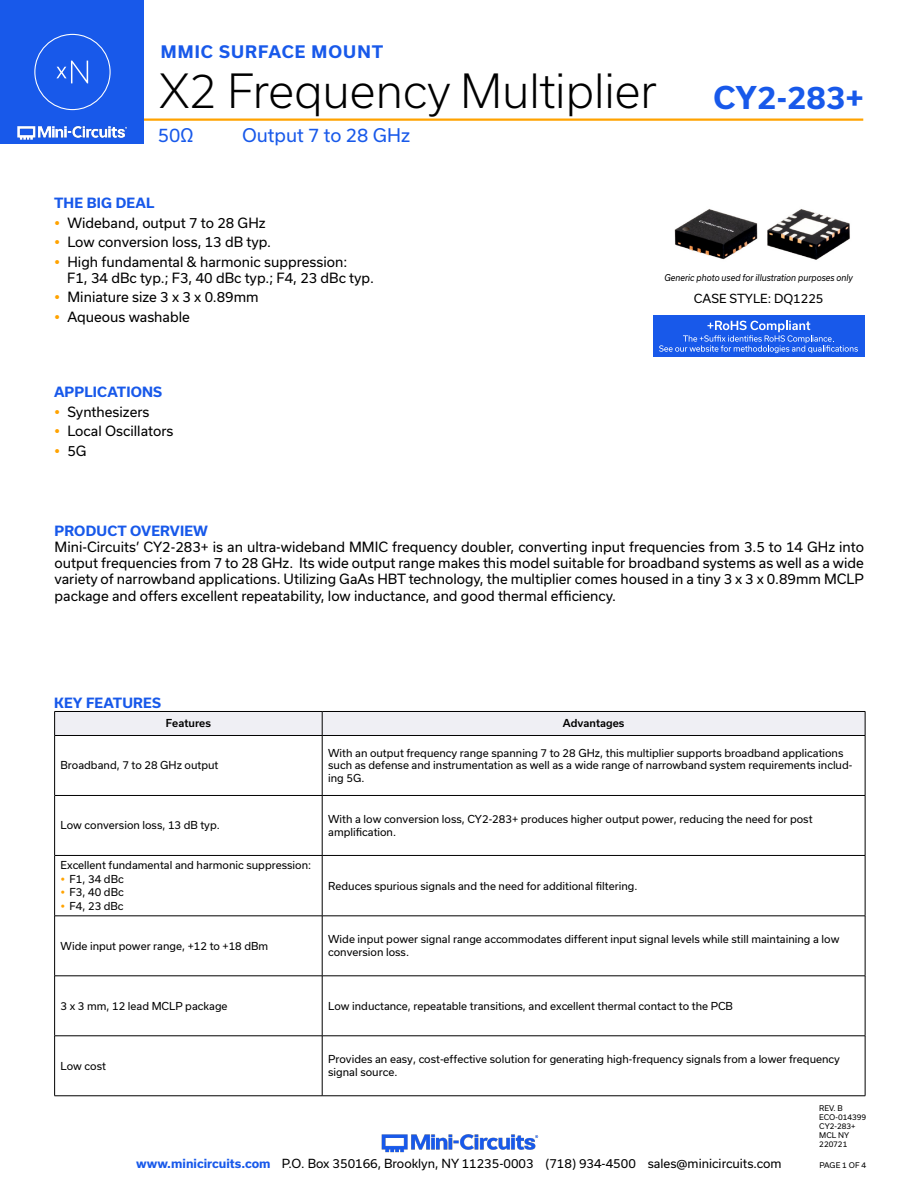
<style>
.page{position:relative;width:918px;height:1188px;background:#fff}
.page>*{position:absolute;margin:0;border:0;box-sizing:border-box;transform-origin:0 0}
.t1{font:300 45px "Usual";color:#000}
.t2{font:700 30px "Usual";color:#1859ea}
.t3{font:18px "Usual";color:#1859ea}
.t4{font:700 16.5px "Usual";letter-spacing:.065em;color:#1859ea}
.t5{font:13.5px/19.5px "Usual";color:#000}
.t6{font:700 13.5px "Usual";letter-spacing:.015em;color:#1859ea}
.t7{font:12px "Usual";color:#000}
.t8{font:10.5px/12.6px "Usual";color:#000}
.t9{font:500 10.5px "Usual";color:#000}
.t10{font:italic 9px "Usual";color:#000;scale:.9 1}
.t11{font:7.5px/9px "Usual";color:#000}
.s1{font-weight:700;color:#1859ea}
</style>
<div class="page">
<img style="left:381px;top:1134px;width:158px;height:19px">
<hr style="left:130px;top:118px;width:733px;height:3px;background:#ffa300">
<div style="left:0;top:0;width:144px;height:144px;background:#1859ea"></div>
<img style="left:17px;top:120px;width:128px;height:20px">
<div style="left:34px;top:34px;width:77px;height:76px;border:1px solid #fff;border-radius:50%"></div>
<svg style="left:56px;top:61px;width:32px;height:22px"></svg>
<hr style="left:54px;top:736px;width:1px;height:59px;background:#000">
<hr style="left:54px;top:795px;width:1px;height:60px;background:#000">
<hr style="left:54px;top:855px;width:1px;height:61px;background:#000">
<hr style="left:54px;top:916px;width:1px;height:60px;background:#000">
<hr style="left:54px;top:976px;width:1px;height:60px;background:#000">
<hr style="left:54px;top:1036px;width:1px;height:60px;background:#000">
<div style="left:54px;top:711px;width:812px;height:24px;background:#efeff4"></div>
<hr style="left:54px;top:735px;width:268px;height:1px;background:#000">
<hr style="left:322px;top:735px;width:543px;height:1px;background:#000">
<hr style="left:322px;top:736px;width:1px;height:59px;background:#000">
<hr style="left:865px;top:736px;width:1px;height:59px;background:#000">
<hr style="left:55px;top:795px;width:267px;height:1px;background:#000">
<hr style="left:322px;top:795px;width:543px;height:1px;background:#000">
<hr style="left:322px;top:796px;width:1px;height:59px;background:#000">
<hr style="left:865px;top:796px;width:1px;height:59px;background:#000">
<hr style="left:55px;top:855px;width:267px;height:1px;background:#000">
<hr style="left:322px;top:855px;width:543px;height:1px;background:#000">
<hr style="left:322px;top:856px;width:1px;height:60px;background:#000">
<hr style="left:865px;top:856px;width:1px;height:60px;background:#000">
<hr style="left:55px;top:916px;width:267px;height:1px;background:#000">
<hr style="left:322px;top:916px;width:543px;height:1px;background:#000">
<hr style="left:322px;top:916px;width:1px;height:60px;background:#000">
<hr style="left:865px;top:916px;width:1px;height:60px;background:#000">
<hr style="left:55px;top:976px;width:267px;height:1px;background:#000">
<hr style="left:322px;top:976px;width:543px;height:1px;background:#000">
<hr style="left:322px;top:976px;width:1px;height:60px;background:#000">
<hr style="left:865px;top:976px;width:1px;height:60px;background:#000">
<hr style="left:54px;top:1036px;width:268px;height:1px;background:#000">
<hr style="left:322px;top:1036px;width:543px;height:1px;background:#000">
<hr style="left:322px;top:1036px;width:1px;height:60px;background:#000">
<hr style="left:865px;top:1036px;width:1px;height:60px;background:#000">
<hr style="left:54px;top:1096px;width:268px;height:1px;background:#000">
<hr style="left:322px;top:1096px;width:543px;height:1px;background:#000">
<div style="left:653px;top:315px;width:211px;height:41px;background:#1859ea"></div>
<svg style="left:659px;top:321px;width:199px;height:32px"></svg>
<img style="left:674px;top:209px;width:176px;height:51px">
<h3 class="t4" style="left:161px;top:42px;width:224px">MMIC SURFACE MOUNT</h3>
<h1 class="t1" style="left:159px;top:65px;width:499px">X2 Frequency Multiplier</h1>
<h3 class="t3" style="left:158px;top:125px;width:37px">50Ω</h3>
<h3 class="t3" style="left:242px;top:125px;width:170px">Output 7 to 28 GHz</h3>
<h2 class="t2" style="left:714px;top:80px;width:152px">CY2-283+</h2>
<p class="t6" style="left:54px;top:195px;width:102px">THE BIG DEAL</p>
<p class="t5" style="left:68px;top:213px;width:281px">Wideband, output 7 to 28 GHz<br>Low conversion loss, 13 dB typ.<br>High fundamental &amp; harmonic suppression:</p>
<p class="t5" style="left:67px;top:268px;width:308px">F1, 34 dBc typ.; F3, 40 dBc typ.; F4, 23 dBc typ.<br>Miniature size 3 x 3 x 0.89mm<br>Aqueous washable</p>
<p class="t10" style="left:664px;top:272px;width:211px">Generic photo used for illustration purposes only</p>
<p class="t7" style="left:694px;top:291px;width:131px">CASE STYLE: DQ1225</p>
<p class="t6" style="left:54px;top:385px;width:110px">APPLICATIONS</p>
<p class="t5" style="left:68px;top:402px;width:107px">Synthesizers<br>Local Oscillators<br>5G</p>
<p class="t6" style="left:55px;top:523px;width:155px">PRODUCT OVERVIEW</p>
<p class="t5" style="left:55px;top:539px;width:811px;line-height:16.2px;text-align:justify">Mini-Circuits’ CY2-283+ is an ultra-wideband MMIC frequency doubler, converting input frequencies from 3.5 to 14 GHz into output frequencies from 7 to 28 GHz. Its wide output range makes this model suitable for broadband systems as well as a wide variety of narrowband applications. Utilizing GaAs HBT technology, the multiplier comes housed in a tiny 3 x 3 x 0.89mm MCLP package and offers excellent repeatability, low inductance, and good thermal efficiency.</p>
<p class="t6" style="left:54px;top:695px;width:108px">KEY FEATURES</p>
<p class="t9" style="left:166px;top:717px;width:47px">Features</p>
<p class="t9" style="left:563px;top:717px;width:63px">Advantages</p>
<p class="t8" style="left:61px;top:759px;width:159px">Broadband, 7 to 28 GHz output</p>
<p class="t8" style="left:328px;top:747px;width:526px">With an output frequency range spanning 7 to 28 GHz, this multiplier supports broadband applications such as defense and instrumentation as well as a wide range of narrowband system requirements includ&shy;ing 5G.</p>
<p class="t8" style="left:61px;top:819px;width:161px">Low conversion loss, 13 dB typ.</p>
<p class="t8" style="left:328px;top:813px;width:486px">With a low conversion loss, CY2-283+ produces higher output power, reducing the need for post amplification.</p>
<p class="t8" style="left:70px;top:859px;width:243px;line-height:13.5px;text-indent:-9px">Excellent fundamental and harmonic suppression:<br>F1, 34 dBc<br>F3, 40 dBc<br>F4, 23 dBc</p>
<p class="t8" style="left:328px;top:879px;width:311px">Reduces spurious signals and the need for additional filtering.</p>
<p class="t8" style="left:61px;top:940px;width:209px">Wide input power range, +12 to +18 dBm</p>
<p class="t8" style="left:328px;top:933px;width:513px">Wide input power signal range accommodates different input signal levels while still maintaining a low conversion loss.</p>
<p class="t8" style="left:61px;top:999px;width:169px">3 x 3 mm, 12 lead MCLP package</p>
<p class="t8" style="left:328px;top:999px;width:406px">Low inductance, repeatable transitions, and excellent thermal contact to the PCB</p>
<p class="t8" style="left:61px;top:1059px;width:47px">Low cost</p>
<p class="t8" style="left:328px;top:1053px;width:513px">Provides an easy, cost-effective solution for generating high-frequency signals from a lower frequency signal source.</p>
<p class="t11" style="left:819px;top:1104px;width:48px">REV. B<br>ECO-014399<br>CY2-283+<br>MCL NY<br>220721</p>
<p class="t7" style="left:136px;top:1157px;width:647px"><span class="s1">www.minicircuits.com</span> P.O. Box 350166, Brooklyn, NY 11235-0003 (718) 934-4500 sales@minicircuits.com</p>
<p class="t11" style="left:819px;top:1161px;width:48px">PAGE 1 OF 4</p>
</div>
